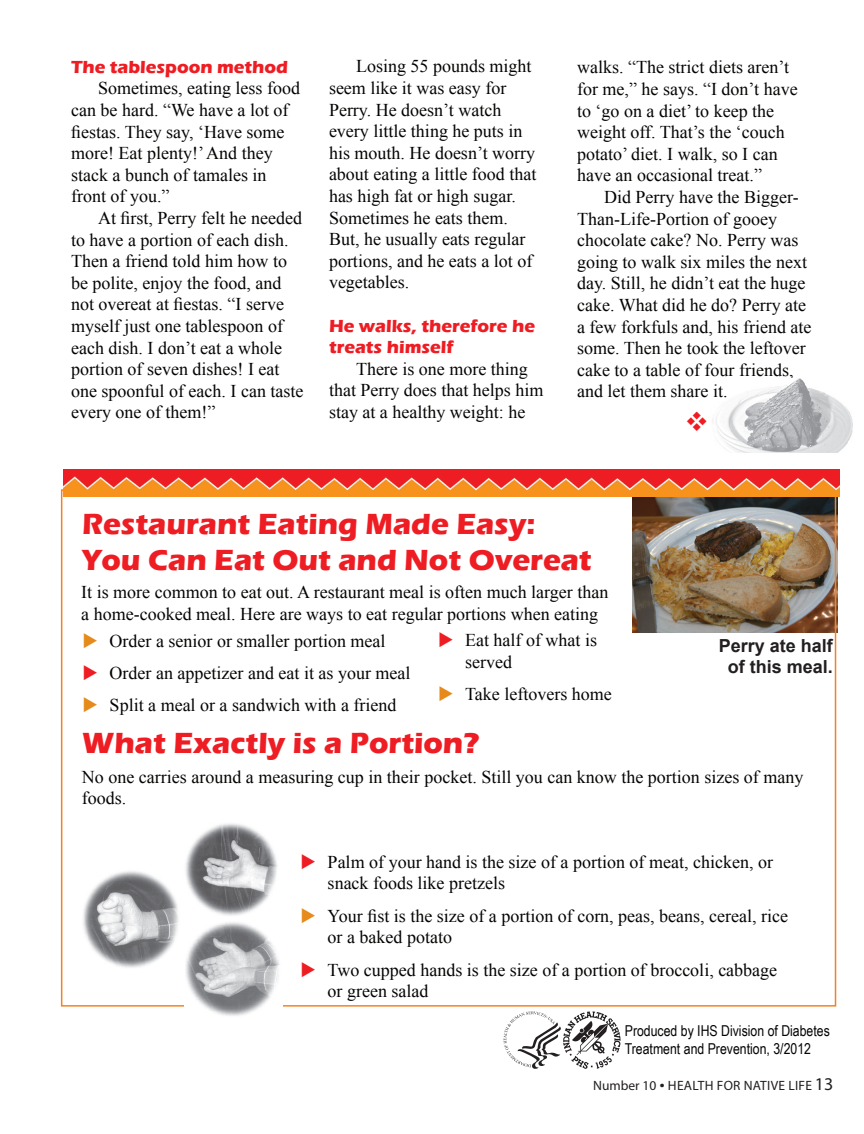
<style>
.page{position:relative;width:864px;height:1134px;background:#fff}
.page>*{position:absolute;margin:0;border:0;box-sizing:border-box;transform-origin:0 0}
.t1{font:700 30px/36px "Eras ITC";color:#ee1d23}
.t2{font:18px/21.6px "Times New Roman";color:#040503}
.t3{font:700 18px/21.6px "Eras ITC";color:#ee1d23}
.t4{font:700 18px "Arial";color:#231f20}
.t5{font:15px "Arial Narrow";color:#040503}
.t6{font:13.5px "Myriad Pro";letter-spacing:.02em;color:#231f20}
.s1{color:#e68a1b}
.s2{color:#ee1d23}
.s3{font-family:"Times New Roman";font-weight:700}
.s4{font-size:18px}
</style>
<div class="page">
<img style="left:712px;top:378px;width:140px;height:74px">
<img style="left:632px;top:496px;width:206px;height:137px">
<img style="left:64px;top:470px;width:775px;height:26px">
<img style="left:185px;top:823px;width:93px;height:93px">
<img style="left:185px;top:922px;width:95px;height:94px">
<img style="left:83px;top:871px;width:96px;height:97px">
<svg style="left:504px;top:1011px;width:117px;height:58px"></svg>
<h4 class="t3" style="left:71px;top:56px;width:218px">The tablespoon method</h4>
<p class="t2" style="left:71px;top:77px;width:230px;text-indent:27px">Sometimes, eating less food can be hard. “We have a lot of fiestas. They say, ‘Have some more! Eat plenty!’And they stack a bunch of tamales in front of you.”</p>
<p class="t2" style="left:71px;top:207px;width:234px;text-indent:27px">At first, Perry felt he needed to have a portion of each dish.<br>Then a friend told him how to be polite, enjoy the food, and not overeat at fiestas. “I serve myself just one tablespoon of each dish. I don’t eat a whole portion of seven dishes! I eat one spoonful of each. I can taste every one of them!”</p>
<p class="t2" style="left:329px;top:55px;width:209px;text-indent:27px">Losing 55 pounds might seem like it was easy for<br>Perry. He doesn’t watch every little thing he puts in his mouth. He doesn’t worry about eating a little food that has high fat or high sugar.<br>Sometimes he eats them.<br>But, he usually eats regular portions, and he eats a lot of vegetables.</p>
<h4 class="t3" style="left:329px;top:315px;width:208px">He walks, therefore he treats himself</h4>
<p class="t2" style="left:329px;top:358px;width:216px;text-indent:27px">There is one more thing that Perry does that helps him stay at a healthy weight: he</p>
<p class="t2" style="left:577px;top:56px;width:222px">walks. “The strict diets aren’t for me,” he says. “I don’t have</p>
<p class="t2" style="left:577px;top:99px;width:209px">to ‘go on a diet’ to keep the weight off. That’s the ‘couch</p>
<p class="t2" style="left:577px;top:143px;width:202px">potato’ diet. I walk, so I can have an occasional treat.”</p>
<p class="t2" style="left:577px;top:186px;width:236px;text-indent:27px">Did Perry have the Bigger-<br>Than-Life-Portion of gooey chocolate cake? No. Perry was going to walk six miles the next day. Still, he didn’t eat the huge cake. What did he do? Perry ate a few forkfuls and, his friend ate some. Then he took the leftover cake to a table of four friends,</p>
<p class="t2" style="left:577px;top:380px;width:152px">and let them share it.</p>
<p class="t1" style="left:82px;top:506px;width:511px">Restaurant Eating Made Easy:<br>You Can Eat Out and Not Overeat</p>
<p class="t2" style="left:81px;top:581px;width:529px">It is more common to eat out. A restaurant meal is often much larger than a home-cooked meal. Here are ways to eat regular portions when eating</p>
<p class="t2" style="left:83px;top:629px;width:304px"><span class="s1">◆</span> Order a senior or smaller portion meal</p>
<p class="t2" style="left:438px;top:629px;width:160px"><span class="s2">◆</span> Eat half of what is</p>
<p class="t4" style="left:719px;top:633px;width:116px">Perry ate half</p>
<p class="t2" style="left:465px;top:651px;width:48px">served</p>
<p class="t2" style="left:83px;top:662px;width:329px"><span class="s2">◆</span> Order an appetizer and eat it as your meal</p>
<p class="t4" style="left:728px;top:655px;width:107px">of this meal.</p>
<p class="t2" style="left:438px;top:683px;width:175px"><span class="s1">◆</span> Take leftovers home</p>
<p class="t2" style="left:83px;top:694px;width:315px"><span class="s1">◆</span> Split a meal or a sandwich with a friend</p>
<p class="t1" style="left:82px;top:725px;width:399px">What Exactly is a Portion?</p>
<p class="t2" style="left:82px;top:766px;width:723px">No one carries around a measuring cup in their pocket. Still you can know the portion sizes of many foods.</p>
<p class="t2" style="left:328px;top:851px;width:447px;text-indent:-27px"><span class="s2">◆</span> Palm of your hand is the size of a portion of meat, chicken, or snack foods like pretzels</p>
<p class="t2" style="left:328px;top:905px;width:462px;text-indent:-27px"><span class="s1">◆</span> Your fist is the size of a portion of corn, peas, beans, cereal, rice or a baked potato</p>
<p class="t2" style="left:328px;top:959px;width:451px;text-indent:-27px"><span class="s2">◆</span> Two cupped hands is the size of a portion of broccoli, cabbage or green salad</p>
<p class="t5" style="left:625px;top:1019px;width:207px">Produced by IHS Division of Diabetes</p>
<p class="t5" style="left:625px;top:1037px;width:188px">Treatment and Prevention, 3/2012</p>
<p class="t6" style="left:593px;top:1077px;width:242px">NUMBER 10 <span class="s3">•</span> HEALTH FOR NATIVE LIFE <span class="s4">13</span></p>
</div>
